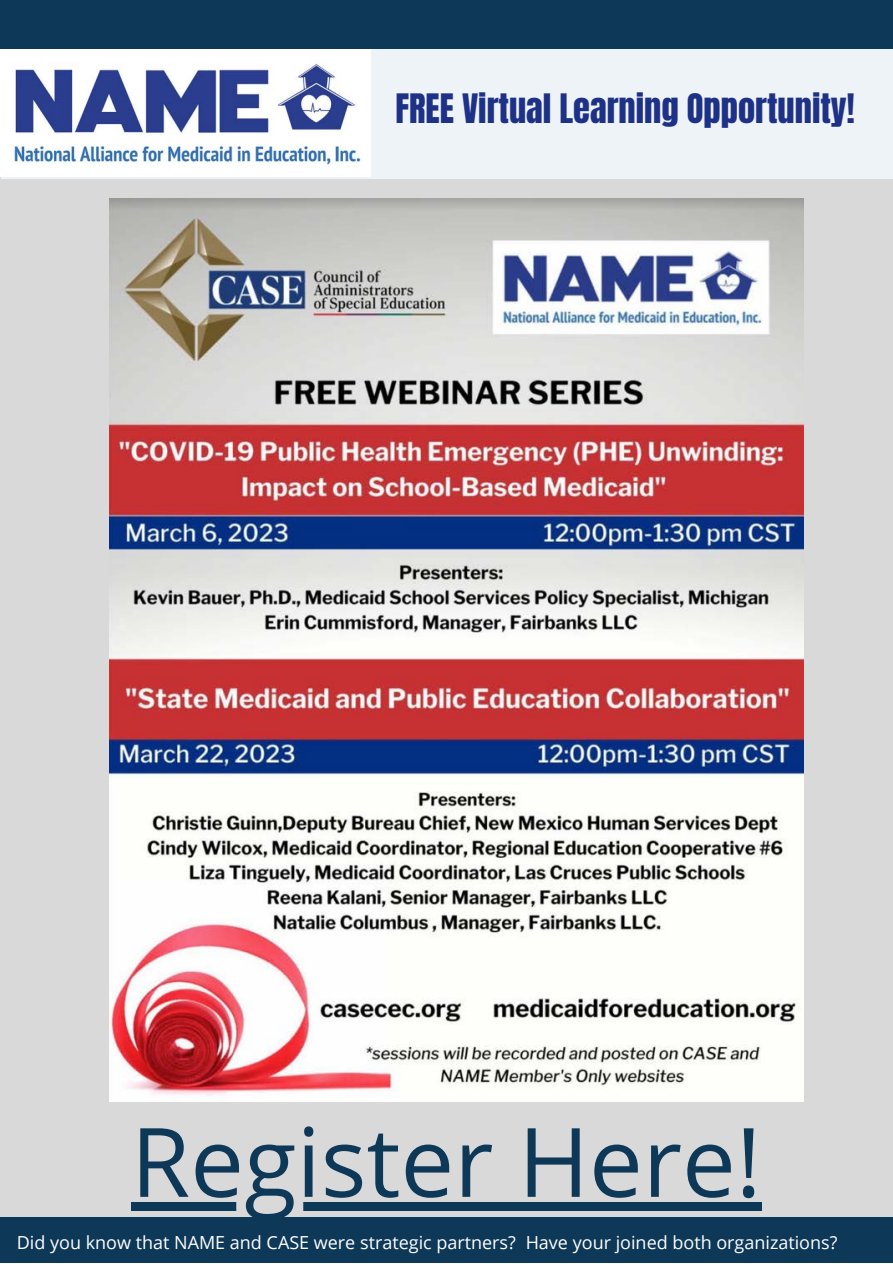
<style>
.page{position:relative;width:893px;height:1264px;background:#fff}
.page>*{position:absolute;margin:0;border:0;box-sizing:border-box;transform-origin:0 0}
.t1{font:95.85px "Open Sans";color:#0e3857}
.t2{font:34.5px "Anton";color:#1d3187}
.t3{font:18px "Open Sans";color:#fff}
</style>
<div class="page">
<div style="left:0;top:0;width:892px;height:1262px;background:#d9d9d9"></div>
<div style="left:0;top:1217px;width:892px;height:45px;background:#0e3857"></div>
<div style="left:0;top:0;width:892px;height:50px;background:#0e3857"></div>
<div style="left:1px;top:50px;width:891px;height:129px;background:#eef3f7"></div>
<img style="left:1px;top:50px;width:369px;height:127px">
<img style="left:110px;top:199px;width:693px;height:902px">
<div style="left:131px;top:1202px;width:630px;height:9px;background:#0e3857"></div>
<h2 class="t2" style="left:395px;top:83px;width:461px">FREE Virtual Learning Opportunity!</h2>
<h1 class="t1" style="left:131px;top:1094px;width:632px">Register Here!</h1>
<p class="t3" style="left:17px;top:1229px;width:822px">Did you know that NAME and CASE were strategic partners? Have your joined both organizations?</p>
</div>
